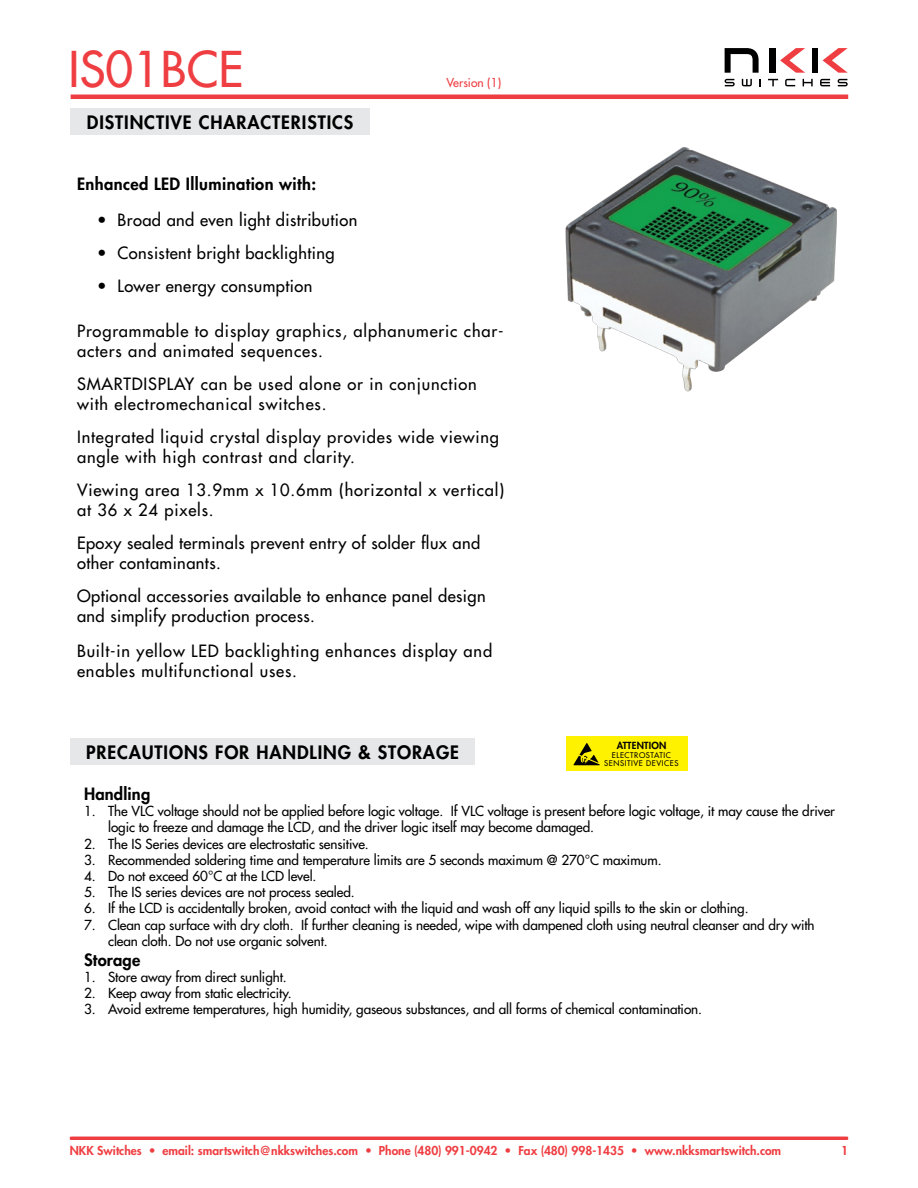
<style>
.page{position:relative;width:918px;height:1188px;background:#fff}
.page>*{position:absolute;margin:0;border:0;box-sizing:border-box;transform-origin:0 0}
.t1{font:500 48px "Futura Std";color:#ef3e42}
.t2{font:800 18px "Futura Std";letter-spacing:.05em;color:#000}
.t3{font:500 16.5px/19.8px "Futura Std";letter-spacing:.05em;color:#000}
.t4{font:500 16.5px/19.8px "Futura Std";letter-spacing:.025em;color:#000}
.t5{font:800 16.5px "Futura Std";letter-spacing:.025em;color:#000}
.t6{font:500 13.5px/16.2px "Futura Std";letter-spacing:-.005em;color:#000}
.t7{font:800 12px "Futura Std";color:#ef3e42}
.t8{font:500 12px "Futura Std";color:#ef3e42}
.t9{font:800 9.6px "Futura Std";letter-spacing:.025em;color:#000}
.t10{font:500 7.65px/7.8px "Futura Std";letter-spacing:.075em;color:#000;text-align:center}
</style>
<div class="page">
<svg style="left:69px;top:1136px;width:780px;height:4px;background:#f1575a"></svg>
<div style="left:71px;top:94px;width:777px;height:5px;border:3px solid #ef3e42"></div>
<svg style="left:725px;top:48px;width:34px;height:25px"></svg>
<div style="left:812px;top:48px;width:6px;height:25px;background:#000"></div>
<div style="left:769px;top:48px;width:6px;height:25px;background:#000"></div>
<svg style="left:780px;top:48px;width:25px;height:25px"></svg>
<svg style="left:823px;top:48px;width:25px;height:25px"></svg>
<svg style="left:759px;top:79px;width:2px;height:7px"></svg>
<svg style="left:725px;top:79px;width:10px;height:7px"></svg>
<svg style="left:838px;top:79px;width:10px;height:7px"></svg>
<svg style="left:803px;top:79px;width:10px;height:7px"></svg>
<svg style="left:820px;top:79px;width:10px;height:7px"></svg>
<svg style="left:785px;top:79px;width:10px;height:7px"></svg>
<svg style="left:768px;top:79px;width:10px;height:7px"></svg>
<svg style="left:742px;top:79px;width:10px;height:7px"></svg>
<img style="left:565px;top:147px;width:272px;height:245px">
<div style="left:71px;top:108px;width:299px;height:27px;background:#e6e7e8"></div>
<div style="left:70px;top:738px;width:405px;height:27px;background:#e6e7e8"></div>
<div style="left:566px;top:737px;width:122px;height:34px;background:#fff200"></div>
<svg style="left:573px;top:743px;width:27px;height:22px"></svg>
<h1 class="t1" style="left:69px;top:39px;width:176px">IS01BCE</h1>
<h2 class="t2" style="left:87px;top:111px;width:268px">DISTINCTIVE CHARACTERISTICS</h2>
<p class="t8" style="left:447px;top:75px;width:56px">Version (1)</p>
<p class="t5" style="left:77px;top:173px;width:241px">Enhanced LED Illumination with:</p>
<p class="t4" style="left:97px;top:210px;width:262px">• Broad and even light distribution</p>
<p class="t4" style="left:97px;top:243px;width:239px">• Consistent bright backlighting</p>
<p class="t4" style="left:97px;top:276px;width:217px">• Lower energy consumption</p>
<p class="t3" style="left:77px;top:321px;width:428px">Programmable to display graphics, alphanumeric char&shy;acters and animated sequences.</p>
<p class="t3" style="left:77px;top:374px;width:401px">SMARTDISPLAY can be used alone or in conjunction with electromechanical switches.</p>
<p class="t3" style="left:77px;top:427px;width:423px">Integrated liquid crystal display provides wide viewing angle with high contrast and clarity.</p>
<p class="t3" style="left:77px;top:480px;width:429px">Viewing area 13.9mm x 10.6mm (horizontal x vertical) at 36 x 24 pixels.</p>
<p class="t4" style="left:77px;top:534px;width:405px">Epoxy sealed terminals prevent entry of solder flux and other contaminants.</p>
<p class="t4" style="left:77px;top:586px;width:410px">Optional accessories available to enhance panel design and simplify production process.</p>
<p class="t3" style="left:77px;top:641px;width:417px">Built-in yellow LED backlighting enhances display and enables multifunctional uses.</p>
<p class="t9" style="left:617px;top:740px;width:51px">ATTENTION</p>
<p class="t10" style="left:604px;top:751px;width:76px">ELECTROSTATIC<br>SENSITIVE DEVICES</p>
<h2 class="t2" style="left:86px;top:741px;width:375px">PRECAUTIONS FOR HANDLING &amp; STORAGE</h2>
<p class="t5" style="left:84px;top:783px;width:68px">Handling</p>
<p class="t6" style="left:108px;top:803px;width:728px;text-indent:-24px">1. The VLC voltage should not be applied before logic voltage. If VLC voltage is present before logic voltage, it may cause the driver logic to freeze and damage the LCD, and the driver logic itself may become damaged.</p>
<p class="t6" style="left:84px;top:836px;width:286px">2. The IS Series devices are electrostatic sensitive.</p>
<p class="t6" style="left:84px;top:852px;width:579px">3. Recommended soldering time and temperature limits are 5 seconds maximum @ 270°C maximum.</p>
<p class="t6" style="left:84px;top:868px;width:234px">4. Do not exceed 60°C at the LCD level.</p>
<p class="t6" style="left:84px;top:884px;width:272px">5. The IS series devices are not process sealed.</p>
<p class="t6" style="left:84px;top:900px;width:666px">6. If the LCD is accidentally broken, avoid contact with the liquid and wash off any liquid spills to the skin or clothing.</p>
<p class="t6" style="left:108px;top:917px;width:708px;text-indent:-24px">7. Clean cap surface with dry cloth. If further cleaning is needed, wipe with dampened cloth using neutral cleanser and dry with clean cloth. Do not use organic solvent.</p>
<p class="t5" style="left:84px;top:949px;width:58px">Storage</p>
<p class="t6" style="left:84px;top:969px;width:204px">1. Store away from direct sunlight.</p>
<p class="t6" style="left:84px;top:985px;width:209px">2. Keep away from static electricity.</p>
<p class="t6" style="left:84px;top:1001px;width:620px">3. Avoid extreme temperatures, high humidity, gaseous substances, and all forms of chemical contamination.</p>
<p class="t7" style="left:70px;top:1143px;width:713px">NKK Switches • email: smartswitch@nkkswitches.com • Phone (480) 991-0942 • Fax (480) 998-1435 • www.nkksmartswitch.com</p>
<p class="t7" style="left:841px;top:1143px;width:8px">1</p>
</div>
